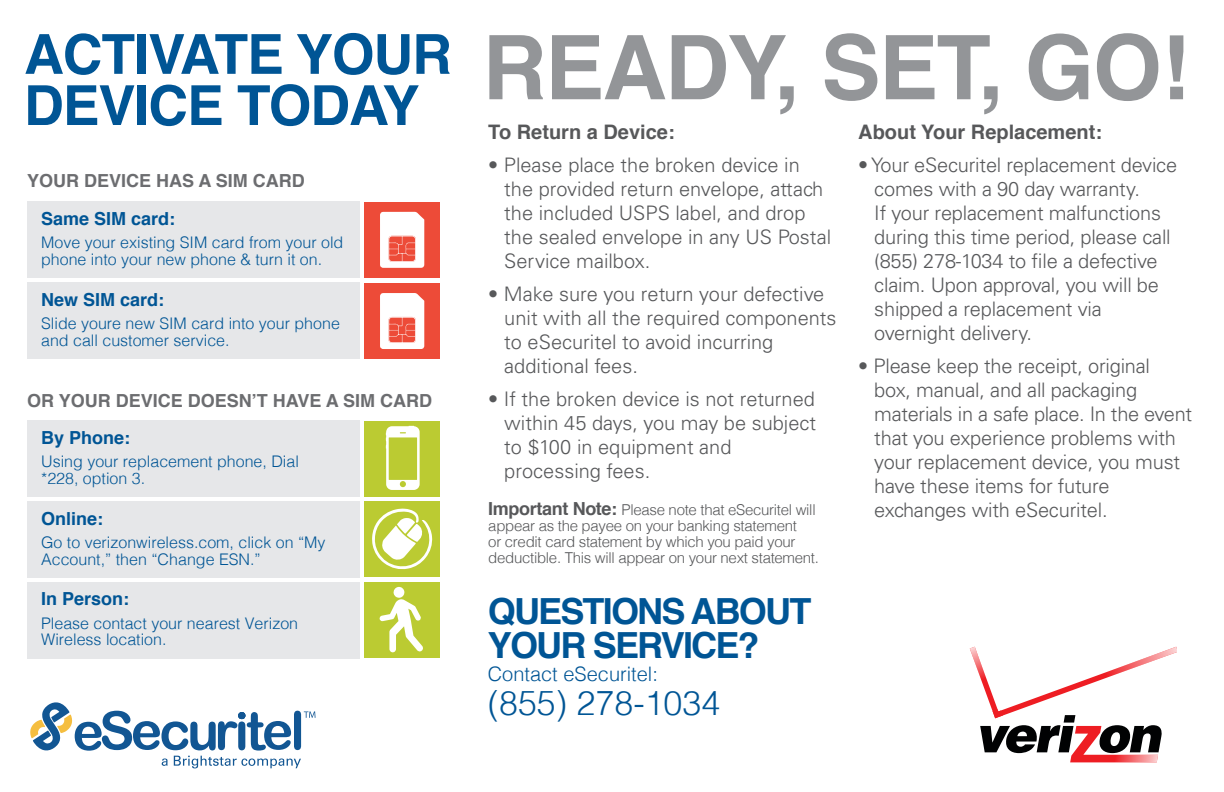
<style>
.page{position:relative;width:1224px;height:792px;background:#fff}
.page>*{position:absolute;margin:0;border:0;box-sizing:border-box;transform-origin:0 0}
.t1{font:700 89px "Helvetica";letter-spacing:-.02em;color:#939598}
.t2{font:700 55.2px/51.2px "Helvetica";letter-spacing:-.02em;color:#005595}
.t3{font:700 36px/34px "Helvetica";letter-spacing:-.05em;color:#005595}
.Body{font:300 34px "Helvetica";color:#005595}
.Body-2{font:300 20px/24px "Univers LT Std";letter-spacing:-.01em;color:#57585a}
.Body-3{font:700 20px "Helvetica";color:#57585a}
.Body-4{font:300 20px "Helvetica";color:#005595}
.Ariel_ROunded_Blue{font:700 18px "Helvetica";color:#6c6d70}
.Body-5{font:700 18px "Helvetica";color:#005595}
.Body-6{font:300 16px/16.6px "Helvetica";color:#005595}
.subhead{font:300 15px/16px "Helvetica";letter-spacing:-.02em;color:#57585a}
.s1{font-family:"Helvetica"}
.s2{font-weight:700;font-size:18px}
</style>
<div class="page">
<svg style="left:30px;top:702px;width:286px;height:66px"></svg>
<svg style="left:970px;top:647px;width:207px;height:115px"></svg>
<div style="left:27px;top:202px;width:333px;height:76px;background:#e6e7e9"></div>
<div style="left:364px;top:202px;width:76px;height:76px;background:#ed4b38"></div>
<svg style="left:380px;top:212px;width:44px;height:56px"></svg>
<div style="left:27px;top:283px;width:333px;height:76px;background:#e6e7e9"></div>
<div style="left:364px;top:283px;width:76px;height:76px;background:#ed4b38"></div>
<svg style="left:380px;top:293px;width:44px;height:56px"></svg>
<div style="left:27px;top:421px;width:333px;height:76px;background:#e6e7e9"></div>
<div style="left:364px;top:421px;width:76px;height:76px;background:#bbcb32"></div>
<svg style="left:386px;top:426px;width:34px;height:64px"></svg>
<div style="left:27px;top:582px;width:333px;height:76px;background:#e6e7e9"></div>
<div style="left:364px;top:582px;width:76px;height:76px;background:#bbcb32"></div>
<svg style="left:380px;top:587px;width:43px;height:65px"></svg>
<div style="left:27px;top:501px;width:333px;height:77px;background:#e6e7e9"></div>
<div style="left:364px;top:501px;width:76px;height:76px;background:#bbcb32"></div>
<svg style="left:372px;top:509px;width:61px;height:61px"></svg>
<p class="t2" style="left:24px;top:30px;width:429px">ACTIVATE YOUR<br>DEVICE TODAY</p>
<p class="t1" style="left:482px;top:-4px;width:709px">READY, SET, GO!</p>
<p class="Body-3" style="left:488px;top:116px;width:188px">To Return a Device:</p>
<p class="Body-2" style="left:504px;top:153px;width:329px;text-indent:-16px">• Please place the broken device in the provided return envelope, attach the included USPS label, and drop the sealed envelope in any US Postal<br>Service mailbox.</p>
<p class="Body-2" style="left:504px;top:282px;width:334px;text-indent:-16px">• Make sure you return your defective unit with all the required components to eSecuritel to avoid incurring additional fees.</p>
<p class="Body-2" style="left:504px;top:387px;width:313px;text-indent:-16px">• If the broken device is not returned within 45 days, you may be subject to $100 in equipment and processing fees.</p>
<p class="Body-3" style="left:858px;top:116px;width:245px">About Your Replacement:</p>
<p class="Body-2" style="left:874px;top:153px;width:304px;text-indent:-16px"><span class="s1">•</span> Your eSecuritel replacement device comes with a 90 day warranty.<br>If your replacement malfunctions during this time period, please call (855) 278-1034 to file a defective claim. Upon approval, you will be shipped a replacement via overnight delivery.</p>
<p class="Body-2" style="left:874px;top:354px;width:319px;text-indent:-16px">• Please keep the receipt, original<br>box, manual, and all packaging materials in a safe place. In the event that you experience problems with your replacement device, you must have these items for future</p>
<p class="Ariel_ROunded_Blue" style="left:27px;top:166px;width:279px">YOUR DEVICE HAS A SIM CARD</p>
<p class="Body-5" style="left:41px;top:204px;width:136px">Same SIM card:</p>
<p class="Body-6" style="left:41px;top:233px;width:304px">Move your existing SIM card from your old phone into your new phone &amp; turn it on.</p>
<p class="Body-5" style="left:41px;top:285px;width:125px">New SIM card:</p>
<p class="Body-6" style="left:41px;top:314px;width:300px">Slide youre new SIM card into your phone and call customer service.</p>
<p class="Ariel_ROunded_Blue" style="left:27px;top:386px;width:407px">OR YOUR DEVICE DOESN’T HAVE A SIM CARD</p>
<p class="Body-5" style="left:41px;top:423px;width:91px">By Phone:</p>
<p class="Body-6" style="left:41px;top:452px;width:259px">Using your replacement phone, Dial *228, option 3.</p>
<p class="Body-5" style="left:41px;top:504px;width:64px">Online:</p>
<p class="Body-6" style="left:41px;top:533px;width:286px">Go to verizonwireless.com, click on “My<br>Account,” then “Change ESN.”</p>
<p class="Body-5" style="left:41px;top:584px;width:90px">In Person:</p>
<p class="Body-6" style="left:41px;top:614px;width:259px">Please contact your nearest Verizon<br>Wireless location.</p>
<p class="subhead" style="left:488px;top:500px;width:329px"><span class="s2">Important Note:</span> Please note that eSecuritel will</p>
<p class="Body-2" style="left:874px;top:498px;width:235px">exchanges with eSecuritel.</p>
<p class="subhead" style="left:488px;top:516px;width:310px">appear as the payee on your banking statement</p>
<p class="subhead" style="left:488px;top:532px;width:332px">or credit card statement by which you paid your deductible. This will appear on your next statement.</p>
<p class="t3" style="left:488px;top:595px;width:325px">QUESTIONS ABOUT<br>YOUR SERVICE?</p>
<p class="Body-4" style="left:488px;top:657px;width:172px">Contact eSecuritel:</p>
<p class="Body" style="left:488px;top:674px;width:234px">(855) 278-1034</p>
</div>
